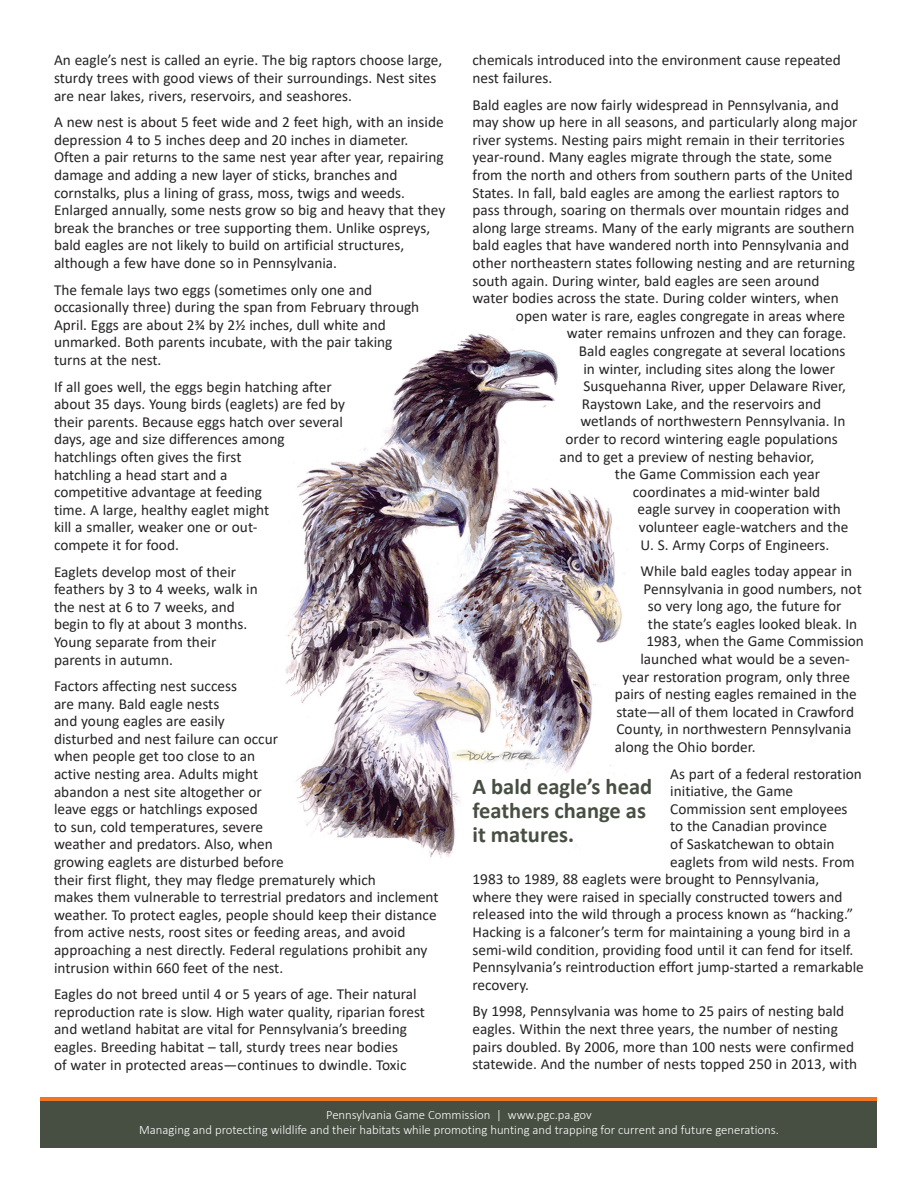
<style>
.page{position:relative;width:918px;height:1188px;background:#fff}
.page>*{position:absolute;margin:0;border:0;box-sizing:border-box;transform-origin:0 0}
.t1{font:700 22.5px/24px "Calibri";color:#474e42}
.t2{font:15.3px/17.5px "Calibri";color:#262324}
.t3{font:300 12.75px/15px "Calibri";color:#fff;text-align:center}
</style>
<div class="page">
<img style="left:285px;top:333px;width:348px;height:525px">
<div style="left:40px;top:1097px;width:838px;height:19px;background:#f07422"></div>
<div style="left:40px;top:1101px;width:838px;height:46px;background:#474e42"></div>
<p class="t2" style="left:54px;top:51px;width:390px">An eagle’s nest is called an eyrie. The big raptors choose large, sturdy trees with good views of their surroundings. Nest sites are near lakes, rivers, reservoirs, and seashores.</p>
<p class="t2" style="left:54px;top:113px;width:393px">A new nest is about 5 feet wide and 2 feet high, with an inside depression 4 to 5 inches deep and 20 inches in diameter.<br>Often a pair returns to the same nest year after year, repairing damage and adding a new layer of sticks, branches and cornstalks, plus a lining of grass, moss, twigs and weeds.<br>Enlarged annually, some nests grow so big and heavy that they break the branches or tree supporting them. Unlike ospreys, bald eagles are not likely to build on artificial structures, although a few have done so in Pennsylvania.</p>
<p class="t2" style="left:54px;top:280px;width:367px">The female lays two eggs (sometimes only one and occasionally three) during the span from February through April. Eggs are about 2¾ by 2½ inches, dull white and unmarked. Both parents incubate, with the pair taking turns at the nest.</p>
<p class="t2" style="left:54px;top:377px;width:293px">If all goes well, the eggs begin hatching after about 35 days. Young birds (eaglets) are fed by their parents. Because eggs hatch over several days, age and size differences among hatchlings often gives the first<br>hatchling a head start and a<br>competitive advantage at feeding<br>time. A large, healthy eaglet might<br>kill a smaller, weaker one or out-<br>compete it for food.</p>
<p class="t2" style="left:54px;top:562px;width:205px">Eaglets develop most of their feathers by 3 to 4 weeks, walk in the nest at 6 to 7 weeks, and begin to fly at about 3 months.<br>Young separate from their parents in autumn.</p>
<p class="t2" style="left:54px;top:677px;width:386px">Factors affecting nest success<br>are many. Bald eagle nests<br>and young eagles are easily<br>disturbed and nest failure can occur<br>when people get too close to an<br>active nesting area. Adults might<br>abandon a nest site altogether or<br>leave eggs or hatchlings exposed<br>to sun, cold temperatures, severe<br>weather and predators. Also, when<br>growing eaglets are disturbed before<br>their first flight, they may fledge prematurely which<br>makes them vulnerable to terrestrial predators and inclement weather. To protect eagles, people should keep their distance from active nests, roost sites or feeding areas, and avoid approaching a nest directly. Federal regulations prohibit any intrusion within 660 feet of the nest.</p>
<p class="t2" style="left:54px;top:985px;width:373px">Eagles do not breed until 4 or 5 years of age. Their natural reproduction rate is slow. High water quality, riparian forest and wetland habitat are vital for Pennsylvania’s breeding eagles. Breeding habitat – tall, sturdy trees near bodies<br>of water in protected areas—continues to dwindle. Toxic</p>
<p class="t2" style="left:473px;top:51px;width:370px">chemicals introduced into the environment cause repeated nest failures.</p>
<p class="t2" style="left:473px;top:95px;width:386px">Bald eagles are now fairly widespread in Pennsylvania, and may show up here in all seasons, and particularly along major river systems. Nesting pairs might remain in their territories year-round. Many eagles migrate through the state, some from the north and others from southern parts of the United States. In fall, bald eagles are among the earliest raptors to pass through, soaring on thermals over mountain ridges and along large streams. Many of the early migrants are southern bald eagles that have wandered north into Pennsylvania and other northeastern states following nesting and are returning south again. During winter, bald eagles are seen around water bodies across the state. During colder winters, when</p>
<p class="t2" style="left:516px;top:307px;width:331px">open water is rare, eagles congregate in areas where</p>
<p class="t2" style="left:567px;top:324px;width:281px">water remains unfrozen and they can forage.</p>
<p class="t2" style="left:579px;top:342px;width:268px">Bald eagles congregate at several locations</p>
<p class="t2" style="left:583px;top:359px;width:253px">in winter, including sites along the lower</p>
<p class="t2" style="left:583px;top:377px;width:264px">Susquehanna River, upper Delaware River,</p>
<p class="t2" style="left:582px;top:395px;width:241px">Raystown Lake, and the reservoirs and</p>
<p class="t2" style="left:580px;top:412px;width:267px">wetlands of northwestern Pennsylvania. In</p>
<p class="t2" style="left:565px;top:430px;width:274px">order to record wintering eagle populations</p>
<p class="t2" style="left:559px;top:447px;width:256px">and to get a preview of nesting behavior,</p>
<p class="t2" style="left:615px;top:465px;width:207px">the Game Commission each year</p>
<p class="t2" style="left:633px;top:482px;width:189px">coordinates a mid-winter bald</p>
<p class="t2" style="left:637px;top:500px;width:205px">eagle survey in cooperation with</p>
<p class="t2" style="left:639px;top:518px;width:211px">volunteer eagle-watchers and the</p>
<p class="t2" style="left:640px;top:535px;width:191px">U. S. Army Corps of Engineers.</p>
<p class="t2" style="left:640px;top:562px;width:213px">While bald eagles today appear in</p>
<p class="t2" style="left:643px;top:579px;width:220px">Pennsylvania in good numbers, not</p>
<p class="t2" style="left:648px;top:597px;width:195px">so very long ago, the future for</p>
<p class="t2" style="left:648px;top:615px;width:211px">the state’s eagles looked bleak. In</p>
<p class="t2" style="left:646px;top:632px;width:219px">1983, when the Game Commission</p>
<p class="t2" style="left:640px;top:650px;width:211px">launched what would be a seven-</p>
<p class="t2" style="left:622px;top:667px;width:229px">year restoration program, only three</p>
<p class="t2" style="left:615px;top:685px;width:243px">pairs of nesting eagles remained in the</p>
<p class="t2" style="left:616px;top:703px;width:239px">state—all of them located in Crawford</p>
<p class="t2" style="left:616px;top:720px;width:236px">County, in northwestern Pennsylvania</p>
<p class="t2" style="left:615px;top:738px;width:142px">along the Ohio border.</p>
<p class="t2" style="left:670px;top:764px;width:193px">As part of a federal restoration</p>
<p class="t2" style="left:670px;top:782px;width:124px">initiative, the Game</p>
<p class="t2" style="left:670px;top:800px;width:179px">Commission sent employees</p>
<p class="t2" style="left:670px;top:817px;width:158px">to the Canadian province</p>
<p class="t2" style="left:670px;top:835px;width:166px">of Saskatchewan to obtain</p>
<p class="t2" style="left:670px;top:852px;width:186px">eaglets from wild nests. From</p>
<p class="t2" style="left:473px;top:870px;width:348px">1983 to 1989, 88 eaglets were brought to Pennsylvania,</p>
<p class="t2" style="left:473px;top:888px;width:372px">where they were raised in specially constructed towers and</p>
<p class="t2" style="left:473px;top:905px;width:382px">released into the wild through a process known as “hacking.”</p>
<p class="t2" style="left:473px;top:923px;width:380px">Hacking is a falconer’s term for maintaining a young bird in a</p>
<p class="t2" style="left:473px;top:940px;width:382px">semi-wild condition, providing food until it can fend for itself.</p>
<p class="t2" style="left:473px;top:958px;width:393px">Pennsylvania’s reintroduction effort jump-started a remarkable</p>
<p class="t2" style="left:473px;top:976px;width:58px">recovery.</p>
<p class="t2" style="left:473px;top:1002px;width:386px">By 1998, Pennsylvania was home to 25 pairs of nesting bald eagles. Within the next three years, the number of nesting pairs doubled. By 2006, more than 100 nests were confirmed statewide. And the number of nests topped 250 in 2013, with</p>
<h1 class="t1" style="left:472px;top:775px;width:181px">A bald eagle’s head feathers change as it matures.</h1>
<p class="t3" style="left:139px;top:1107px;width:641px">Pennsylvania Game Commission | www.pgc.pa.gov<br>Managing and protecting wildlife and their habitats while promoting hunting and trapping for current and future generations.</p>
</div>
